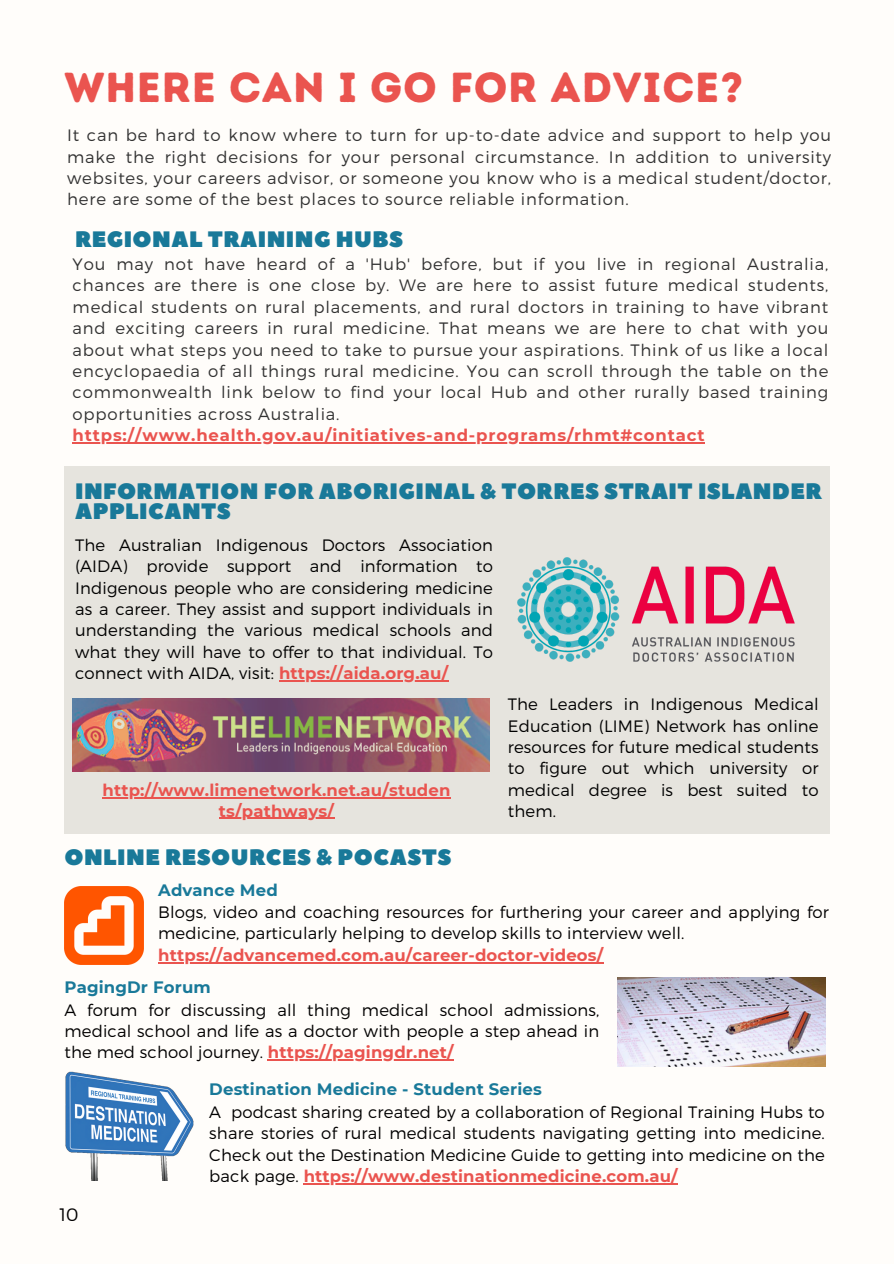
<style>
.page{position:relative;width:894px;height:1264px;background:#fff}
.page>*{position:absolute;margin:0;border:0;box-sizing:border-box;transform-origin:0 0}
.t1{font:42px "Intro Rust Base";letter-spacing:.02em;color:#ea544f}
.t2{font:22.35px/20.2px "Peace Sans";letter-spacing:.02em;color:#197999}
.t3{font:300 18px "Montserrat";color:#000}
.t4{font:300 16.5px/21.3px "Montserrat";letter-spacing:.01em;color:#000;text-align:justify}
.t5{font:300 16.5px/21.3px "Montserrat";letter-spacing:.05em;color:#323232;text-align:justify}
.t6{font:700 16.5px "Montserrat";letter-spacing:.01em;color:#ea544f}
.t7{font:700 16.5px "Montserrat";letter-spacing:.05em;color:#ea544f}
.t8{font:700 16.5px "Montserrat";letter-spacing:.01em;color:#197999}
.s1{font-weight:700;color:#ea544f}
</style>
<div class="page">
<div style="left:0;top:0;width:893px;height:1263px;background:#fffdfa"></div>
<div style="left:64px;top:466px;width:765px;height:367px;background:#e6e4de"></div>
<img style="left:517px;top:557px;width:278px;height:105px">
<img style="left:73px;top:698px;width:416px;height:73px">
<img style="left:64px;top:886px;width:79px;height:79px">
<img style="left:617px;top:977px;width:208px;height:89px">
<img style="left:65px;top:1071px;width:129px;height:109px">
<hr style="left:73px;top:442px;width:632px;height:1px;background:#ea544f">
<hr style="left:279px;top:680px;width:169px;height:1px;background:#ea544f">
<hr style="left:102px;top:797px;width:348px;height:1px;background:#ea544f">
<hr style="left:219px;top:817px;width:115px;height:1px;background:#ea544f">
<hr style="left:158px;top:962px;width:445px;height:1px;background:#ea544f">
<hr style="left:268px;top:1059px;width:185px;height:1px;background:#ea544f">
<hr style="left:303px;top:1183px;width:374px;height:1px;background:#ea544f">
<p class="t1" style="left:64px;top:62px;width:680px">WHERE CAN I GO FOR ADVICE?</p>
<h2 class="t5" style="left:67px;top:124px;width:765px">It can be hard to know where to turn for up-to-date advice and support to help you make the right decisions for your personal circumstance. In addition to university websites, your careers advisor, or someone you know who is a medical student/doctor, here are some of the best places to source reliable information.</h2>
<p class="t2" style="left:75px;top:230px;width:329px">REGIONAL TRAINING HUBS</p>
<h3 class="t5" style="left:73px;top:252px;width:757px">You may not have heard of a 'Hub' before, but if you live in regional Australia, chances are there is one close by. We are here to assist future medical students, medical students on rural placements, and rural doctors in training to have vibrant and exciting careers in rural medicine. That means we are here to chat with you about what steps you need to take to pursue your aspirations. Think of us like a local encyclopaedia of all things rural medicine. You can scroll through the table on the commonwealth link below to find your local Hub and other rurally based training opportunities across Australia.</h3>
<p class="t7" style="left:73px;top:425px;width:633px">https://www.health.gov.au/initiatives-and-programs/rhmt#contact</p>
<p class="t2" style="left:75px;top:481px;width:747px">INFORMATION FOR ABORIGINAL &amp; TORRES STRAIT ISLANDER<br>APPLICANTS</p>
<h2 class="t4" style="left:75px;top:533px;width:419px">The Australian Indigenous Doctors Association (AIDA) provide support and information to Indigenous people who are considering medicine as a career. They assist and support individuals in understanding the various medical schools and what they will have to offer to that individual. To connect with AIDA, visit: <span class="s1">https://aida.org.au/</span></h2>
<p class="t4" style="left:507px;top:693px;width:312px">The Leaders in Indigenous Medical Education (LIME) Network has online resources for future medical students to figure out which university or medical degree is best suited to them.</p>
<p class="t6" style="left:102px;top:780px;width:349px">http://www.limenetwork.net.au/studen</p>
<p class="t6" style="left:219px;top:800px;width:117px">ts/pathways/</p>
<p class="t2" style="left:64px;top:848px;width:388px">ONLINE RESOURCES &amp; POCASTS</p>
<p class="t8" style="left:158px;top:879px;width:121px">Advance Med</p>
<p class="t4" style="left:158px;top:900px;width:672px">Blogs, video and coaching resources for furthering your career and applying for medicine, particularly helping to develop skills to interview well.</p>
<p class="t6" style="left:158px;top:944px;width:446px">https://advancemed.com.au/career-doctor-videos/</p>
<p class="t8" style="left:64px;top:977px;width:148px">PagingDr Forum</p>
<p class="t4" style="left:64px;top:998px;width:536px">A forum for discussing all thing medical school admissions, medical school and life as a doctor with people a step ahead in the med school journey. <span class="s1">https://pagingdr.net/</span></p>
<p class="t8" style="left:209px;top:1079px;width:334px">Destination Medicine - Student Series</p>
<p class="t4" style="left:209px;top:1100px;width:617px">A podcast sharing created by a collaboration of Regional Training Hubs to share stories of rural medical students navigating getting into medicine.<br>Check out the Destination Medicine Guide to getting into medicine on the back page. <span class="s1">https://www.destinationmedicine.com.au/</span></p>
<p class="t3" style="left:59px;top:1203px;width:20px">10</p>
</div>
